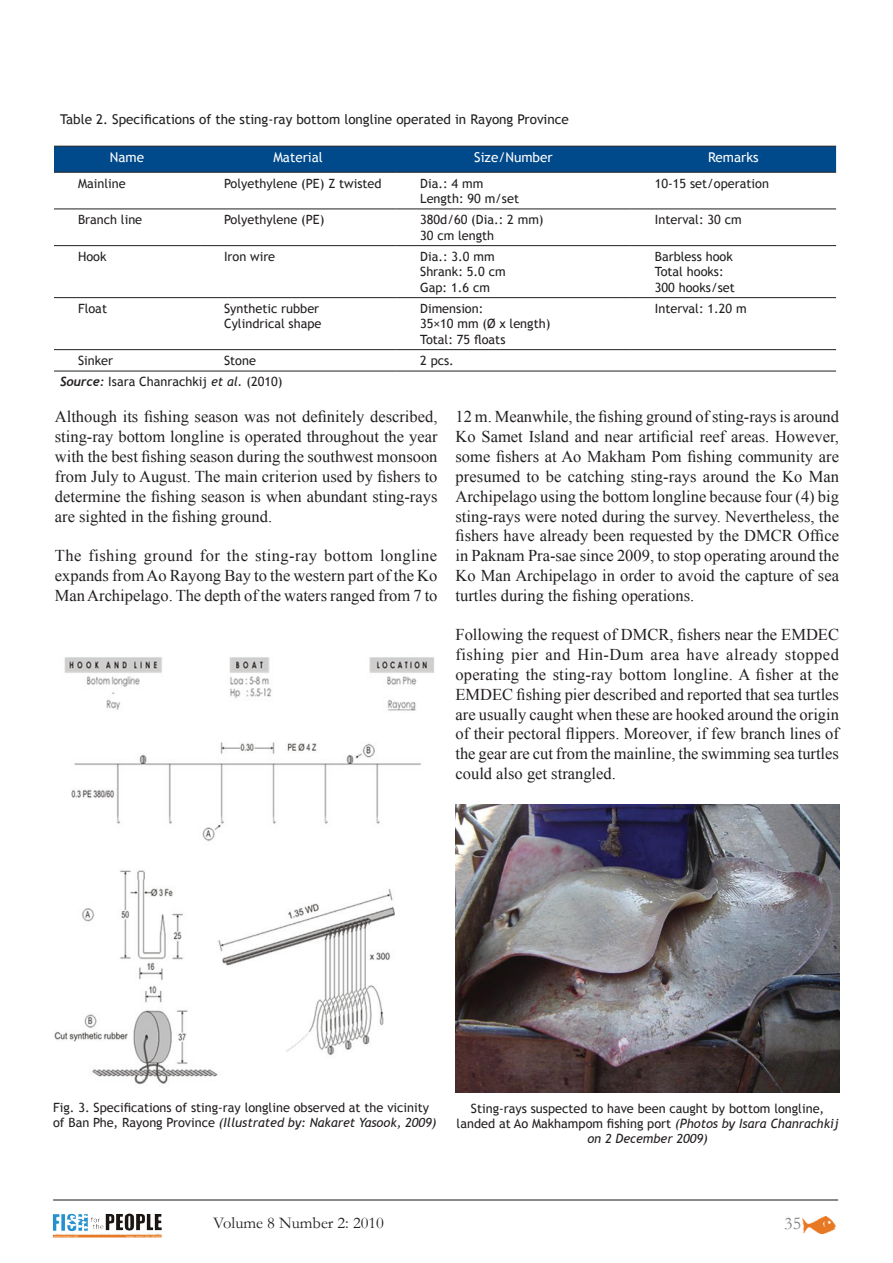
<style>
.page{position:relative;width:893px;height:1263px;background:#fff}
.page>*{position:absolute;margin:0;border:0;box-sizing:border-box;transform-origin:0 0}
.t1{font:18px "Garamond";color:#808285}
.t2{font:16.5px/19.8px "Times New Roman";color:#231f20;text-align:justify}
.t3{font:16.5px "Garamond";color:#231f20}
.t4{font:13.5px "Trebuchet MS";color:#231f20}
.t5{font:13.5px "Trebuchet MS";color:#fff}
.t6{font:12.75px/15.3px "Trebuchet MS";color:#231f20}
.s1{font-family:"Trebuchet";font-weight:700;font-style:italic}
.s2{font-style:italic}
</style>
<div class="page">
<img style="left:803px;top:1217px;width:32px;height:16px">
<img style="left:67px;top:1213px;width:95px;height:19px">
<hr style="left:53px;top:1199px;width:785px;height:2px;background:#636366">
<img style="left:55px;top:657px;width:379px;height:428px">
<div style="left:54px;top:147px;width:782px;height:25px;background:#004a8b"></div>
<hr style="left:54px;top:146px;width:146px;height:1px;background:#231f20">
<hr style="left:200px;top:146px;width:196px;height:1px;background:#231f20">
<hr style="left:396px;top:146px;width:235px;height:1px;background:#231f20">
<hr style="left:631px;top:146px;width:205px;height:1px;background:#231f20">
<hr style="left:54px;top:172px;width:146px;height:1px;background:#231f20">
<hr style="left:200px;top:172px;width:196px;height:1px;background:#231f20">
<hr style="left:396px;top:172px;width:235px;height:1px;background:#231f20">
<hr style="left:631px;top:172px;width:205px;height:1px;background:#231f20">
<hr style="left:54px;top:209px;width:146px;height:1px;background:#231f20">
<hr style="left:200px;top:209px;width:196px;height:1px;background:#231f20">
<hr style="left:396px;top:209px;width:235px;height:1px;background:#231f20">
<hr style="left:631px;top:209px;width:205px;height:1px;background:#231f20">
<hr style="left:54px;top:245px;width:146px;height:1px;background:#231f20">
<hr style="left:200px;top:245px;width:196px;height:1px;background:#231f20">
<hr style="left:396px;top:245px;width:235px;height:1px;background:#231f20">
<hr style="left:631px;top:245px;width:205px;height:1px;background:#231f20">
<hr style="left:54px;top:297px;width:146px;height:1px;background:#231f20">
<hr style="left:200px;top:297px;width:196px;height:1px;background:#231f20">
<hr style="left:396px;top:297px;width:235px;height:1px;background:#231f20">
<hr style="left:631px;top:297px;width:205px;height:1px;background:#231f20">
<hr style="left:54px;top:349px;width:146px;height:1px;background:#231f20">
<hr style="left:200px;top:349px;width:196px;height:1px;background:#231f20">
<hr style="left:396px;top:349px;width:235px;height:1px;background:#231f20">
<hr style="left:631px;top:349px;width:205px;height:1px;background:#231f20">
<hr style="left:54px;top:371px;width:146px;height:1px;background:#231f20">
<hr style="left:200px;top:371px;width:196px;height:1px;background:#231f20">
<hr style="left:396px;top:371px;width:235px;height:1px;background:#231f20">
<hr style="left:631px;top:371px;width:205px;height:1px;background:#231f20">
<img style="left:455px;top:804px;width:384px;height:288px">
<p class="t4" style="left:60px;top:111px;width:510px">Table 2. Specifications of the sting-ray bottom longline operated in Rayong Province</p>
<p class="t5" style="left:110px;top:149px;width:36px">Name</p>
<p class="t5" style="left:273px;top:149px;width:51px">Material</p>
<p class="t5" style="left:474px;top:149px;width:80px">Size/Number</p>
<p class="t5" style="left:708px;top:149px;width:52px">Remarks</p>
<p class="t6" style="left:78px;top:176px;width:49px">Mainline</p>
<p class="t6" style="left:224px;top:176px;width:159px">Polyethylene (PE) Z twisted</p>
<p class="t6" style="left:420px;top:176px;width:100px">Dia.: 4 mm<br>Length: 90 m/set</p>
<p class="t6" style="left:655px;top:176px;width:116px">10-15 set/operation</p>
<p class="t6" style="left:78px;top:212px;width:66px">Branch line</p>
<p class="t6" style="left:224px;top:212px;width:102px">Polyethylene (PE)</p>
<p class="t6" style="left:420px;top:212px;width:125px">380d/60 (Dia.: 2 mm)<br>30 cm length</p>
<p class="t6" style="left:655px;top:212px;width:88px">Interval: 30 cm</p>
<p class="t6" style="left:78px;top:249px;width:30px">Hook</p>
<p class="t6" style="left:224px;top:249px;width:53px">Iron wire</p>
<p class="t6" style="left:420px;top:249px;width:87px">Dia.: 3.0 mm<br>Shrank: 5.0 cm<br>Gap: 1.6 cm</p>
<p class="t6" style="left:655px;top:249px;width:81px">Barbless hook<br>Total hooks:<br>300 hooks/set</p>
<p class="t6" style="left:78px;top:301px;width:31px">Float</p>
<p class="t6" style="left:224px;top:301px;width:99px">Synthetic rubber<br>Cylindrical shape</p>
<p class="t6" style="left:420px;top:301px;width:132px">Dimension:<br>35×10 mm (Ø x length)<br>Total: 75 floats</p>
<p class="t6" style="left:655px;top:301px;width:93px">Interval: 1.20 m</p>
<p class="t6" style="left:78px;top:353px;width:37px">Sinker</p>
<p class="t6" style="left:224px;top:353px;width:33px">Stone</p>
<p class="t6" style="left:420px;top:353px;width:35px">2 pcs.</p>
<p class="t6" style="left:60px;top:374px;width:224px"><span class="s1">Source:</span> Isara Chanrachkij <span class="s2">et al.</span> (2010)</p>
<p class="t2" style="left:55px;top:407px;width:384px">Although its fishing season was not definitely described, sting-ray bottom longline is operated throughout the year with the best fishing season during the southwest monsoon from July to August. The main criterion used by fishers to determine the fishing season is when abundant sting-rays are sighted in the fishing ground.</p>
<p class="t2" style="left:55px;top:545px;width:384px">The fishing ground for the sting-ray bottom longline expands from Ao Rayong Bay to the western part of the Ko Man Archipelago. The depth of the waters ranged from 7 to</p>
<p class="t2" style="left:455px;top:407px;width:385px">12 m. Meanwhile, the fishing ground of sting-rays is around Ko Samet Island and near artificial reef areas. However, some fishers at Ao Makham Pom fishing community are presumed to be catching sting-rays around the Ko Man Archipelago using the bottom longline because four (4) big sting-rays were noted during the survey. Nevertheless, the fishers have already been requested by the DMCR Office in Paknam Pra-sae since 2009, to stop operating around the Ko Man Archipelago in order to avoid the capture of sea turtles during the fishing operations.</p>
<p class="t2" style="left:455px;top:625px;width:385px">Following the request of DMCR, fishers near the EMDEC fishing pier and Hin-Dum area have already stopped operating the sting-ray bottom longline. A fisher at the EMDEC fishing pier described and reported that sea turtles are usually caught when these are hooked around the origin of their pectoral flippers. Moreover, if few branch lines of the gear are cut from the mainline, the swimming sea turtles could also get strangled.</p>
<p class="t6" style="left:53px;top:1100px;width:385px">Fig. 3. Specifications of sting-ray longline observed at the vicinity of Ban Phe, Rayong Province <span class="s2">(Illustrated by: Nakaret Yasook, 2009)</span></p>
<p class="t6" style="left:457px;top:1100px;width:384px;text-align:center">Sting-rays suspected to have been caught by bottom longline, landed at Ao Makhampom fishing port <span class="s2">(Photos by Isara Chanrachkij on 2 December 2009)</span></p>
<p class="t3" style="left:213px;top:1211px;width:172px">Volume 8 Number 2: 2010</p>
<p class="t1" style="left:784px;top:1211px;width:18px">35</p>
</div>
